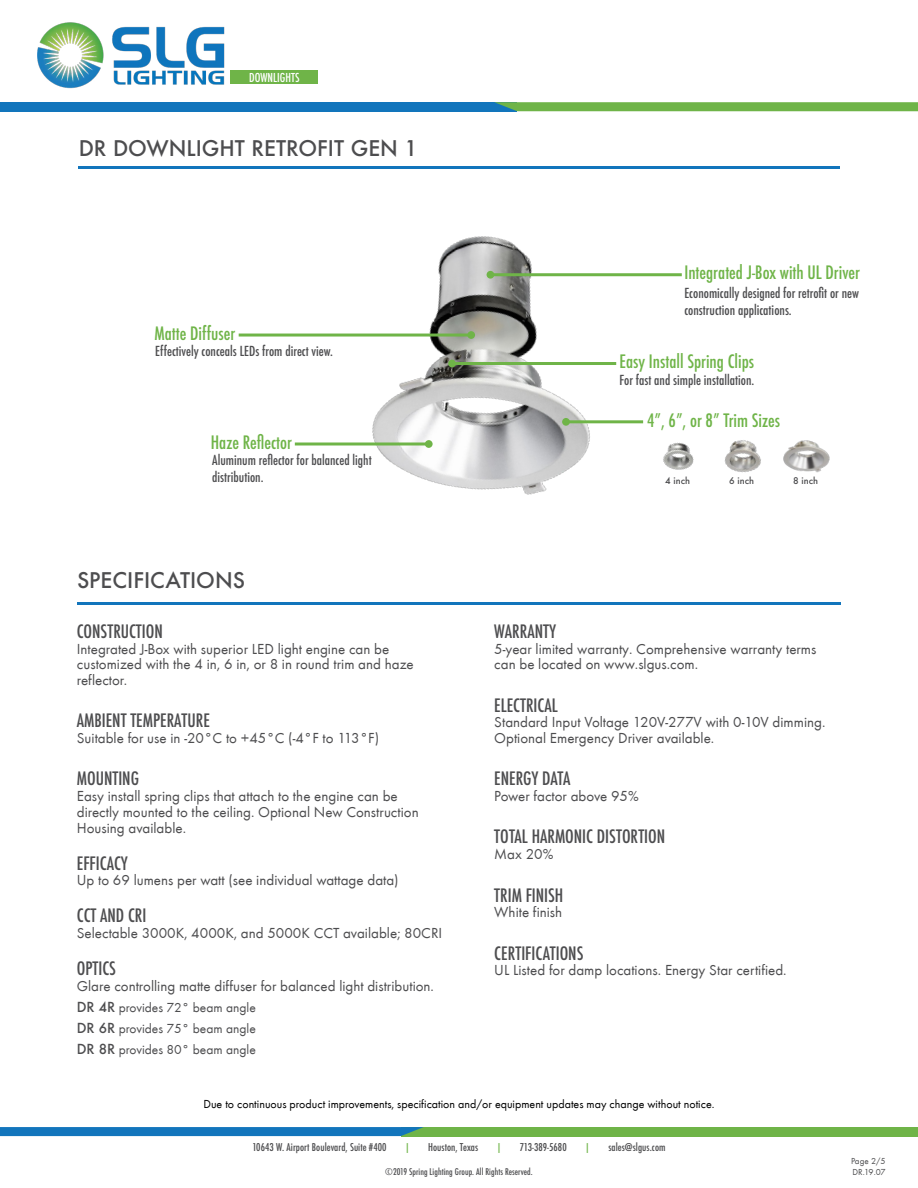
<style>
.page{position:relative;width:918px;height:1188px;background:#fff}
.page>*{position:absolute;margin:0;border:0;box-sizing:border-box;transform-origin:0 0}
.t1{font:500 21px "Futura";color:#4d4d4f}
.t2{font:500 condensed 18px "Futura";color:#4d4d4f}
.t3{font:500 condensed 18px "Futura";color:#6fb448}
.t4{font:15px/15.8px "Futura T";color:#4d4d4f}
.t5{font:500 condensed 13.5px/16.2px "Futura";color:#4d4d4f}
.t6{font:13.5px/21.1px "Futura T";color:#4d4d4f;text-align:justify}
.t7{font:12px "Futura T";color:#000}
.t8{font:500 condensed 12px "Futura";color:#fff}
.t9{font:500 condensed 10.5px "Futura";letter-spacing:.005em;color:#4d4d4f}
.t10{font:500 condensed 10.5px "Futura";color:#6fb448}
.t11{font:500 condensed 9px "Futura";letter-spacing:.005em;color:#4d4d4f}
.t12{font:9px "Futura T";letter-spacing:-.015em;color:#4d4d4f}
.t13{font:500 9px "Futura";color:#4d4d4f}
.s1{font-family:"Futura";font-weight:500}
</style>
<div class="page">
<div style="left:0;top:102px;width:517px;height:9px;background:#1275bc"></div>
<svg style="left:494px;top:102px;width:424px;height:9px;background:#6fb34f"></svg>
<img style="left:37px;top:22px;width:188px;height:67px">
<div style="left:231px;top:71px;width:87px;height:13px;background:#6fb448"></div>
<div style="left:401px;top:1127px;width:517px;height:9px;background:#6fb448"></div>
<svg style="left:0;top:1127px;width:423px;height:9px;background:#1577b9"></svg>
<hr style="left:79px;top:166px;width:761px;height:3px;background:#1275bc">
<img style="left:300px;top:236px;width:327px;height:259px">
<hr style="left:490px;top:273px;width:192px;height:3px;background:#6fb448">
<hr style="left:239px;top:334px;width:232px;height:3px;background:#6fb448">
<hr style="left:566px;top:420px;width:77px;height:3px;background:#6fb448">
<svg style="left:295px;top:442px;width:130px;height:4px"></svg>
<div style="left:487px;top:271px;width:7px;height:8px;background:#6fb448;border-radius:50%"></div>
<div style="left:467px;top:331px;width:8px;height:8px;background:#6fb448;border-radius:50%"></div>
<div style="left:425px;top:440px;width:8px;height:8px;background:#6fb448;border-radius:50%"></div>
<div style="left:562px;top:418px;width:8px;height:8px;background:#6fb448;border-radius:50%"></div>
<hr style="left:452px;top:362px;width:164px;height:3px;background:#6fb448">
<div style="left:448px;top:360px;width:8px;height:7px;background:#6fb448;border-radius:50%"></div>
<hr style="left:77px;top:602px;width:763px;height:2px;background:#1275bc">
<img style="left:663px;top:442px;width:31px;height:28px">
<img style="left:783px;top:440px;width:47px;height:33px">
<img style="left:724px;top:440px;width:37px;height:33px">
<p class="t8" style="left:249px;top:70px;width:52px">DOWNLIGHTS</p>
<h1 class="t1" style="left:79px;top:134px;width:340px">DR DOWNLIGHT RETROFIT GEN 1</h1>
<p class="t3" style="left:154px;top:322px;width:82px">Matte Diffuser</p>
<p class="t5" style="left:155px;top:343px;width:179px">Effectively conceals LEDs from direct view.</p>
<p class="t3" style="left:211px;top:431px;width:82px">Haze Reflector</p>
<p class="t5" style="left:212px;top:452px;width:161px">Aluminum reflector for balanced light distribution.</p>
<h1 class="t1" style="left:77px;top:566px;width:170px">SPECIFICATIONS</h1>
<p class="t2" style="left:77px;top:620px;width:87px">CONSTRUCTION</p>
<p class="t4" style="left:77px;top:641px;width:338px">Integrated J-Box with superior LED light engine can be customized with the 4 in, 6 in, or 8 in round trim and haze reflector.</p>
<p class="t2" style="left:77px;top:709px;width:135px">AMBIENT TEMPERATURE</p>
<p class="t4" style="left:77px;top:730px;width:304px">Suitable for use in -20°C to +45°C (-4°F to 113°F)</p>
<p class="t2" style="left:77px;top:767px;width:64px">MOUNTING</p>
<p class="t4" style="left:77px;top:788px;width:343px">Easy install spring clips that attach to the engine can be directly mounted to the ceiling. Optional New Construction<br>Housing available.</p>
<p class="t2" style="left:77px;top:851px;width:53px">EFFICACY</p>
<p class="t4" style="left:77px;top:872px;width:323px">Up to 69 lumens per watt (see individual wattage data)</p>
<p class="t2" style="left:77px;top:904px;width:71px">CCT AND CRI</p>
<p class="t4" style="left:77px;top:925px;width:367px">Selectable 3000K, 4000K, and 5000K CCT available; 80CRI</p>
<p class="t2" style="left:77px;top:957px;width:41px">OPTICS</p>
<p class="t4" style="left:77px;top:978px;width:359px">Glare controlling matte diffuser for balanced light distribution.</p>
<p class="t6" style="left:77px;top:997px;width:181px"><span class="s1">DR 4R</span> provides 72° beam angle <span class="s1">DR 6R</span> provides 75° beam angle <span class="s1">DR 8R</span> provides 80° beam angle</p>
<p class="t3" style="left:684px;top:261px;width:177px">Integrated J-Box with UL Driver</p>
<p class="t5" style="left:684px;top:285px;width:176px">Economically designed for retrofit or new construction applications.</p>
<p class="t3" style="left:619px;top:350px;width:136px">Easy Install Spring Clips</p>
<p class="t5" style="left:619px;top:372px;width:136px">For fast and simple installation.</p>
<p class="t3" style="left:647px;top:408px;width:135px">4”, 6”, or 8” Trim Sizes</p>
<p class="t13" style="left:665px;top:475px;width:26px">4 inch</p>
<p class="t13" style="left:729px;top:475px;width:26px">6 inch</p>
<p class="t13" style="left:793px;top:475px;width:26px">8 inch</p>
<p class="t2" style="left:494px;top:620px;width:63px">WARRANTY</p>
<p class="t4" style="left:494px;top:641px;width:324px">5-year limited warranty. Comprehensive warranty terms can be located on www.slgus.com.</p>
<p class="t2" style="left:494px;top:693px;width:65px">ELECTRICAL</p>
<p class="t4" style="left:494px;top:715px;width:333px">Standard Input Voltage 120V-277V with 0-10V dimming.<br>Optional Emergency Driver available.</p>
<p class="t2" style="left:494px;top:767px;width:78px">ENERGY DATA</p>
<p class="t4" style="left:494px;top:788px;width:146px">Power factor above 95%</p>
<p class="t2" style="left:494px;top:825px;width:172px">TOTAL HARMONIC DISTORTION</p>
<p class="t4" style="left:494px;top:846px;width:61px">Max 20%</p>
<p class="t2" style="left:494px;top:883px;width:71px">TRIM FINISH</p>
<p class="t4" style="left:494px;top:904px;width:69px">White finish</p>
<p class="t2" style="left:494px;top:941px;width:91px">CERTIFICATIONS</p>
<p class="t4" style="left:494px;top:962px;width:294px">UL Listed for damp locations. Energy Star certified.</p>
<p class="t7" style="left:203px;top:1097px;width:513px">Due to continuous product improvements, specification and/or equipment updates may change without notice.</p>
<p class="t9" style="left:252px;top:1141px;width:136px">10643 W. Airport Boulevard, Suite #400</p>
<p class="t10" style="left:404px;top:1141px;width:7px">|</p>
<p class="t9" style="left:428px;top:1141px;width:51px">Houston, Texas</p>
<p class="t10" style="left:496px;top:1141px;width:7px">|</p>
<p class="t9" style="left:520px;top:1141px;width:48px">713-389-5680</p>
<p class="t10" style="left:585px;top:1141px;width:7px">|</p>
<p class="t9" style="left:608px;top:1141px;width:59px">sales@slgus.com</p>
<p class="t11" style="left:385px;top:1166px;width:149px">©2019 Spring Lighting Group. All Rights Reserved.</p>
<p class="t12" style="left:853px;top:1167px;width:34px">DR.19.07</p>
<p class="t12" style="left:851px;top:1156px;width:36px">Page 2/5</p>
</div>
